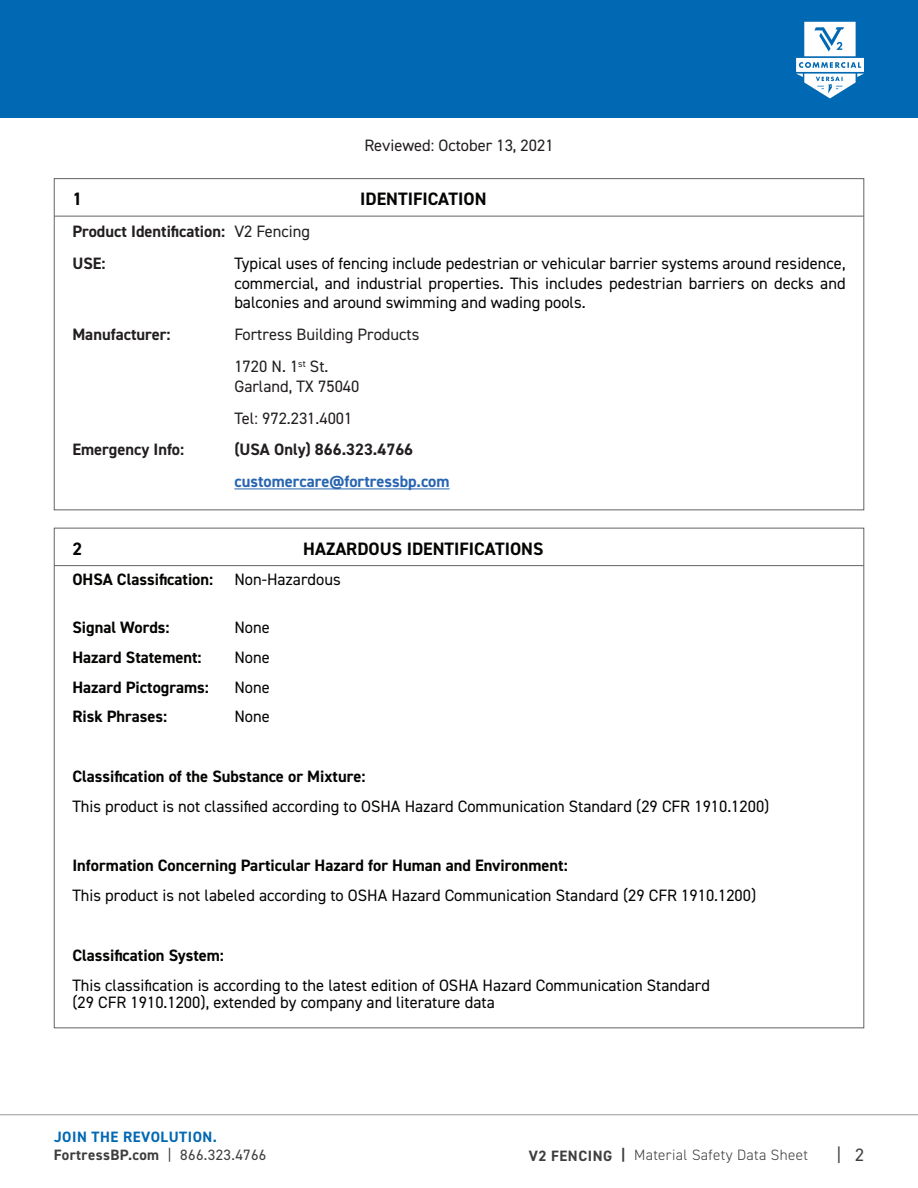
<style>
.page{position:relative;width:918px;height:1188px;background:#fff}
.page>*{position:absolute;margin:0;border:0;box-sizing:border-box;transform-origin:0 0}
.t1{font:700 18px "DIN2014";color:#040503}
.t2{font:18px "DIN2014";color:#3e3e3f}
.t3{font:16.5px/19.8px "DIN2014";color:#040503;text-align:justify}
.t4{font:700 16.5px "DIN2014";color:#040503}
.t5{font:16.5px/31.8px "DIN2014";color:#231f20}
.t6{font:700 16.5px/31.8px "DIN2014";color:#231f20}
.t7{font:700 16.5px "DIN2014";color:#2865b1}
.t8{font:700 15px/18px "DIN2014";letter-spacing:.035em;color:#0168b3}
.t9{font:300 15px "DIN2014";letter-spacing:.025em;color:#3e3e3f}
.s1{font-weight:400}
.s2{color:#3e3e3f}
.s3{font-weight:400;color:#3e3e3f}
.s4{font-weight:700}
</style>
<div class="page">
<hr style="left:0;top:1114px;width:918px;height:1px;background:#999">
<div style="left:0;top:0;width:918px;height:118px;background:#0168b3"></div>
<svg style="left:796px;top:22px;width:68px;height:76px"></svg>
<hr style="left:234px;top:489px;width:216px;height:1px;background:#2865b1">
<hr style="left:54px;top:216px;width:810px;height:1px;background:#636366">
<hr style="left:54px;top:565px;width:810px;height:1px;background:#636366">
<p class="t5" style="left:364px;top:130px;width:191px">Reviewed: October 13, 2021</p>
<p class="t1" style="left:72px;top:187px;width:11px">1</p>
<p class="t1" style="left:360px;top:187px;width:128px">IDENTIFICATION</p>
<p class="t6" style="left:72px;top:215px;width:239px">Product Identification: <span class="s1">V2 Fencing<br></span>USE:</p>
<p class="t3" style="left:234px;top:253px;width:613px">Typical uses of fencing include pedestrian or vehicular barrier systems around residence, commercial, and industrial properties. This includes pedestrian barriers on decks and balconies and around swimming and wading pools.</p>
<p class="t6" style="left:72px;top:318px;width:100px">Manufacturer:</p>
<p class="t5" style="left:234px;top:318px;width:187px">Fortress Building Products<br>1720 N. 1<sup>st</sup> St.</p>
<p class="t5" style="left:234px;top:370px;width:127px">Garland, TX 75040<br>Tel: 972.231.4001</p>
<p class="t6" style="left:72px;top:434px;width:113px">Emergency Info:</p>
<p class="t6" style="left:234px;top:434px;width:180px">(USA Only) 866.323.4766</p>
<p class="t7" style="left:234px;top:471px;width:217px">customercare@fortressbp.com</p>
<p class="t1" style="left:72px;top:537px;width:11px">2</p>
<p class="t1" style="left:303px;top:537px;width:242px">HAZARDOUS IDENTIFICATIONS</p>
<p class="t4" style="left:72px;top:569px;width:142px">OHSA Classification:</p>
<p class="t3" style="left:234px;top:569px;width:108px">Non-Hazardous</p>
<p class="t4" style="left:72px;top:616px;width:99px">Signal Words:</p>
<p class="t3" style="left:234px;top:617px;width:37px">None</p>
<p class="t4" style="left:72px;top:646px;width:131px">Hazard Statement:</p>
<p class="t3" style="left:234px;top:647px;width:37px">None</p>
<p class="t4" style="left:72px;top:676px;width:138px">Hazard Pictograms:</p>
<p class="t3" style="left:234px;top:677px;width:37px">None</p>
<p class="t4" style="left:72px;top:706px;width:97px">Risk Phrases:</p>
<p class="t3" style="left:234px;top:707px;width:37px">None</p>
<p class="t4" style="left:72px;top:765px;width:295px">Classification of the Substance or Mixture:</p>
<p class="t3" style="left:72px;top:796px;width:699px">This product is not classified according to OSHA Hazard Communication Standard (29 CFR 1910.1200)</p>
<p class="t4" style="left:72px;top:855px;width:497px">Information Concerning Particular Hazard for Human and Environment:</p>
<p class="t3" style="left:72px;top:885px;width:686px">This product is not labeled according to OSHA Hazard Communication Standard (29 CFR 1910.1200)</p>
<p class="t4" style="left:72px;top:944px;width:153px">Classification System:</p>
<p class="t3" style="left:72px;top:976px;width:639px;line-height:17.9px">This classification is according to the latest edition of OSHA Hazard Communication Standard (29 CFR 1910.1200), extended by company and literature data</p>
<p class="t8" style="left:54px;top:1128px;width:214px">JOIN THE REVOLUTION.<br><span class="s2">FortressBP.com</span> <span class="s3">| 866.323.4766</span></p>
<p class="t9" style="left:529px;top:1146px;width:281px"><span class="s4">V2 FENCING |</span> Material Safety Data Sheet</p>
<p class="t2" style="left:837px;top:1144px;width:29px">| 2</p>
</div>
